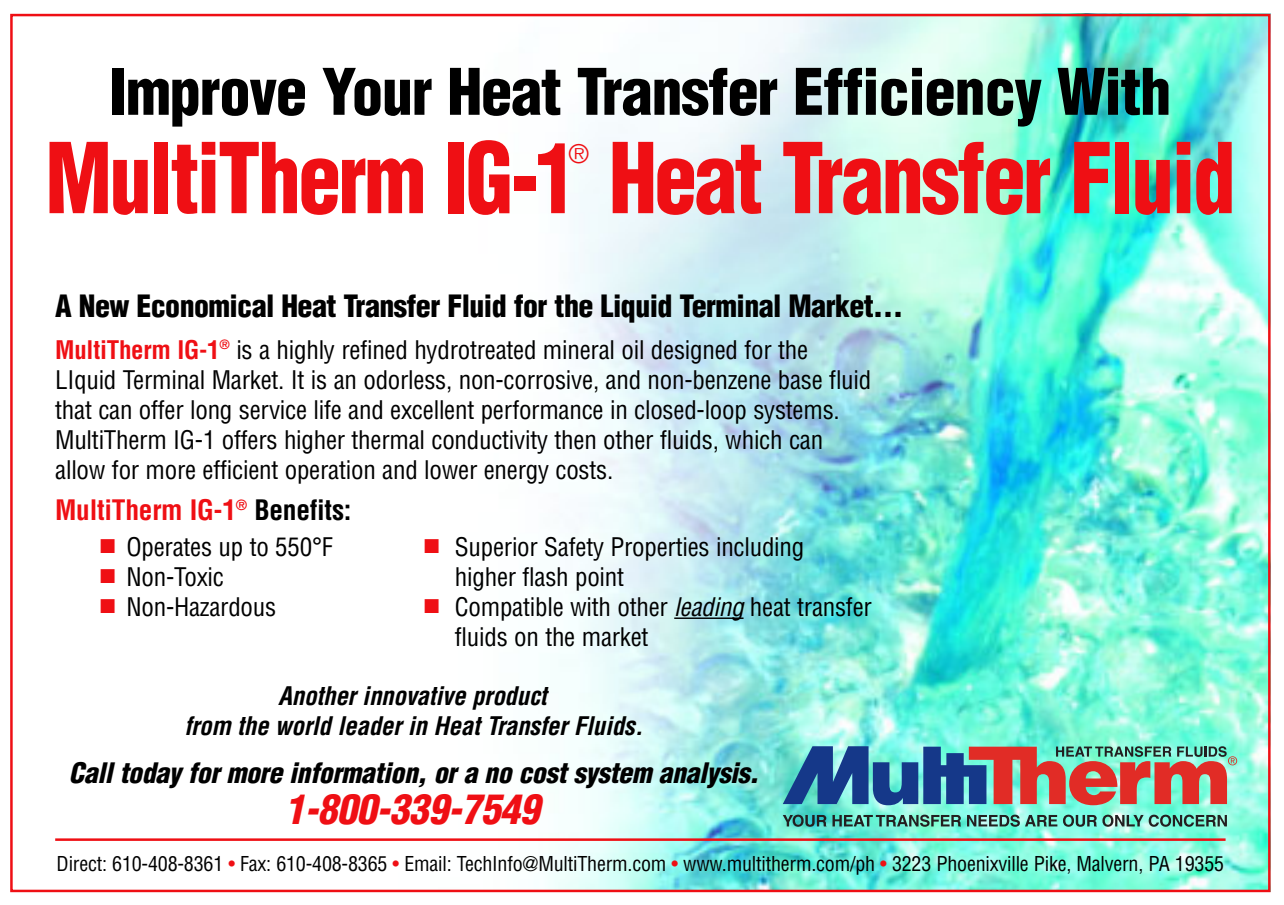
<style>
.page{position:relative;width:1284px;height:905px;background:#fff}
.page>*{position:absolute;margin:0;border:0;box-sizing:border-box;transform-origin:0 0}
.t1{font:900 condensed 95px "Helvetica";letter-spacing:-.03em;color:#ef0f14;scale:.9 1}
.t2{font:900 condensed 62.5px "Helvetica";letter-spacing:-.02em;color:#000}
.t3{font:italic 900 condensed 40px "Helvetica";letter-spacing:-.01em;color:#ef0f14}
.t4{font:900 condensed 30px "Helvetica";letter-spacing:-.02em;color:#000}
.t5{font:italic 900 condensed 27.5px "Helvetica";letter-spacing:-.01em;color:#000}
.t6{font:700 condensed 27.5px "Helvetica";letter-spacing:-.01em;color:#ef0f14}
.t7{font:condensed 25px/30px "Helvetica";letter-spacing:-.01em;color:#000}
.t8{font:italic 700 condensed 25px/30px "Helvetica";letter-spacing:-.01em;color:#000;text-align:center}
.t9{font:condensed 25px "Helvetica";color:#ef0f14}
.t10{font:condensed 20px "Helvetica";letter-spacing:-.01em;color:#000}
.s1{font-weight:700;color:#ef0f14}
.s2{color:#000}
.s3{color:#ef0f14}
.s4{font-style:italic}
</style>
<div class="page">
<img style="left:10px;top:13px;width:1261px;height:880px">
<h2 class="t2" style="left:110px;top:57px;width:1063px">Improve Your Heat Transfer Efficiency With</h2>
<h1 class="t1" style="left:45px;top:125px;width:1324px">MultiTherm IG-1 Heat Transfer Fluid</h1>
<p class="t9" style="left:569px;top:140px;width:21px">®</p>
<p class="t4" style="left:55px;top:289px;width:849px">A New Economical Heat Transfer Fluid for the Liquid Terminal Market…</p>
<p class="t7" style="left:55px;top:335px;width:817px"><span class="s1">MultiTherm IG-1</span><sup>®</sup> is a highly refined hydrotreated mineral oil designed for the LIquid Terminal Market. It is an odorless, non-corrosive, and non-benzene base fluid that can offer long service life and excellent performance in closed-loop systems.<br>MultiTherm IG-1 offers higher thermal conductivity then other fluids, which can allow for more efficient operation and lower energy costs.</p>
<p class="t6" style="left:55px;top:494px;width:298px">MultiTherm IG-1<sup>®</sup> <span class="s2">Benefits:</span></p>
<p class="t7" style="left:100px;top:532px;width:234px"><span class="s3">■</span> Operates up to 550°F</p>
<p class="t7" style="left:424px;top:532px;width:382px"><span class="s3">■</span> Superior Safety Properties including</p>
<p class="t7" style="left:100px;top:562px;width:125px"><span class="s3">■</span> Non-Toxic</p>
<p class="t7" style="left:455px;top:562px;width:171px">higher flash point</p>
<p class="t7" style="left:100px;top:592px;width:177px"><span class="s3">■</span> Non-Hazardous</p>
<p class="t7" style="left:455px;top:592px;width:418px;text-indent:-31px"><span class="s3">■</span> Compatible with other <span class="s4">leading</span> heat transfer fluids on the market</p>
<p class="t8" style="left:184px;top:681px;width:460px">Another innovative product<br>from the world leader in Heat Transfer Fluids.</p>
<p class="t5" style="left:69px;top:757px;width:691px">Call today for more information, or a no cost system analysis.</p>
<h3 class="t3" style="left:285px;top:786px;width:256px">1-800-339-7549</h3>
<p class="t10" style="left:57px;top:852px;width:1169px">Direct: 610-408-8361 <span class="s3">•</span> Fax: 610-408-8365 <span class="s3">•</span> Email: TechInfo@MultiTherm.com <span class="s3">•</span> www.multitherm.com/ph <span class="s3">•</span> 3223 Phoenixville Pike, Malvern, PA 19355</p>
</div>
